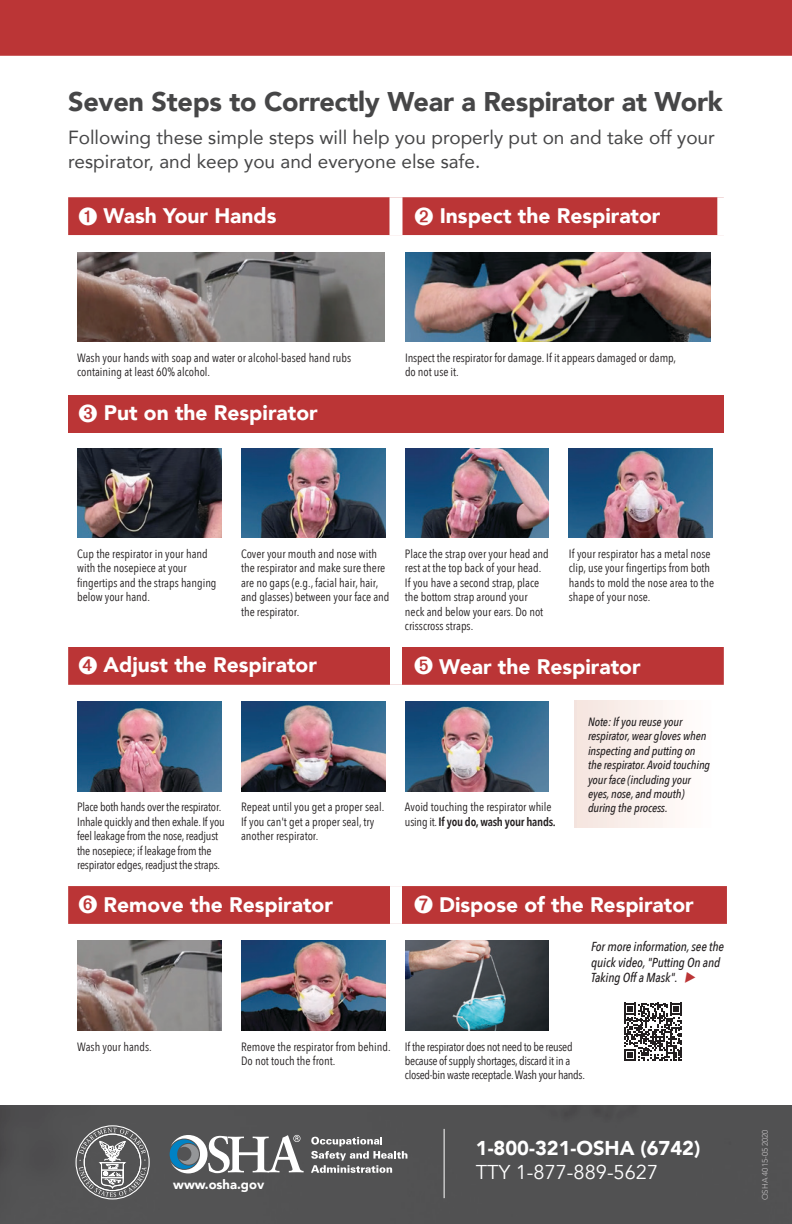
<style>
.page{position:relative;width:792px;height:1224px;background:#fff}
.page>*{position:absolute;margin:0;border:0;box-sizing:border-box;transform-origin:0 0}
.t1{font:900 27px "Avenir";letter-spacing:-.01em;color:#464647}
.t2{font:900 21px "Avenir";color:#fff}
.t3{font:900 20px/24px "Avenir";color:#fff}
.Body{font:19px/24px "Avenir";color:#464647}
.t4{font:italic 500 13px/15.6px "Avenir Next Condensed";letter-spacing:-.01em;color:#231f20}
.t5{font:900 13px "Avenir";color:#fff}
.t6{font:12px/14.4px "Avenir Next Condensed";color:#231f20}
.t7{font:12px/14.4px "Avenir Next Condensed";letter-spacing:-.02em;color:#231f20}
.t8{font:italic 500 12px/14.4px "Avenir Next Condensed";letter-spacing:-.01em;color:#231f20}
.t9{font:12px/14.4px "Avenir Next Condensed";letter-spacing:-.025em;color:#231f20}
.t10{font:300 8px "Avenir";color:#c3c1c3}
.s1{font-weight:600}
.s2{color:#bb3536}
.s3{font-weight:400}
</style>
<div class="page">
<div style="left:68px;top:197px;width:649px;height:38px;background:#bb3536"></div>
<div style="left:390px;top:197px;width:12px;height:38px;background:#fff"></div>
<img style="left:77px;top:252px;width:307px;height:90px">
<img style="left:405px;top:252px;width:306px;height:90px">
<div style="left:68px;top:395px;width:656px;height:37px;background:#bb3536"></div>
<img style="left:77px;top:448px;width:144px;height:90px">
<img style="left:241px;top:448px;width:144px;height:90px">
<img style="left:405px;top:448px;width:144px;height:90px">
<img style="left:569px;top:448px;width:144px;height:90px">
<div style="left:68px;top:647px;width:656px;height:38px;background:#bb3536"></div>
<div style="left:390px;top:647px;width:12px;height:38px;background:#fff"></div>
<img style="left:77px;top:701px;width:144px;height:90px">
<img style="left:241px;top:701px;width:144px;height:90px">
<img style="left:405px;top:701px;width:144px;height:90px">
<div style="left:68px;top:886px;width:659px;height:38px;background:#bb3536"></div>
<div style="left:390px;top:886px;width:12px;height:38px;background:#fff"></div>
<img style="left:77px;top:941px;width:144px;height:90px">
<img style="left:241px;top:941px;width:144px;height:90px">
<img style="left:405px;top:941px;width:144px;height:90px">
<div style="left:0;top:1106px;width:792px;height:118px;background:#515152"></div>
<svg style="left:311px;top:1137px;width:96px;height:36px;background:#7d7d7e"></svg>
<svg style="left:170px;top:1135px;width:134px;height:38px"></svg>
<div style="left:76px;top:1125px;width:74px;height:74px;border:1px solid #fff;border-radius:50%"></div>
<svg style="left:79px;top:1128px;width:68px;height:69px;background:#7b7b7c"></svg>
<hr style="left:444px;top:1129px;width:1px;height:69px;background:#fff">
<svg style="left:624px;top:1003px;width:58px;height:58px"></svg>
<div style="left:575px;top:700px;width:149px;height:128px;background:linear-gradient(to right,#f5e5de,#fff)"></div>
<div style="left:0;top:0;width:792px;height:56px;background:#bb3536"></div>
<h1 class="t1" style="left:68px;top:78px;width:656px">Seven Steps to Correctly Wear a Respirator at Work</h1>
<p class="Body" style="left:68px;top:124px;width:648px">Following these simple steps will help you properly put on and take off your respirator, and keep you and everyone else safe.</p>
<h2 class="t2" style="left:78px;top:197px;width:200px">➊ Wash Your Hands</h2>
<h2 class="t2" style="left:414px;top:197px;width:248px">➋ Inspect the Respirator</h2>
<p class="t6" style="left:77px;top:350px;width:276px">Wash your hands with soap and water or alcohol-based hand rubs containing at least 60% alcohol.</p>
<p class="t6" style="left:405px;top:350px;width:273px">Inspect the respirator for damage. If it appears damaged or damp, do not use it.</p>
<h2 class="t2" style="left:78px;top:395px;width:241px">➌ Put on the Respirator</h2>
<p class="t6" style="left:77px;top:546px;width:141px">Cup the respirator in your hand with the nosepiece at your fingertips and the straps hanging below your hand.</p>
<p class="t6" style="left:241px;top:546px;width:150px">Cover your mouth and nose with the respirator and make sure there are no gaps (e.g., facial hair, hair, and glasses) between your face and the respirator.</p>
<p class="t6" style="left:405px;top:546px;width:145px">Place the strap over your head and rest at the top back of your head.<br>If you have a second strap, place the bottom strap around your neck and below your ears. Do not crisscross straps.</p>
<p class="t6" style="left:569px;top:546px;width:147px">If your respirator has a metal nose clip, use your fingertips from both hands to mold the nose area to the shape of your nose.</p>
<h2 class="t2" style="left:78px;top:647px;width:241px">➍ Adjust the Respirator</h2>
<h2 class="t2" style="left:414px;top:649px;width:228px">➎ Wear the Respirator</h2>
<p class="t8" style="left:588px;top:715px;width:124px">Note: If you reuse your respirator, wear gloves when inspecting and putting on the respirator. Avoid touching your face (including your eyes, nose, and mouth) during the process.</p>
<p class="t7" style="left:77px;top:800px;width:149px">Place both hands over the respirator.<br>Inhale quickly and then exhale. If you feel leakage from the nose, readjust the nosepiece; if leakage from the respirator edges, readjust the straps.</p>
<p class="t6" style="left:241px;top:800px;width:145px">Repeat until you get a proper seal.<br>If you can't get a proper seal, try another respirator.</p>
<p class="t6" style="left:405px;top:800px;width:152px">Avoid touching the respirator while using it. <span class="s1">If you do, wash your hands.</span></p>
<h2 class="t2" style="left:78px;top:886px;width:256px">➏ Remove the Respirator</h2>
<h2 class="t2" style="left:414px;top:886px;width:282px">➐ Dispose of the Respirator</h2>
<p class="t4" style="left:591px;top:939px;width:135px">For more information, see the quick video, "Putting On and<br>Taking Off a Mask". <span class="s2">◆</span></p>
<p class="t6" style="left:77px;top:1039px;width:76px">Wash your hands.</p>
<p class="t6" style="left:241px;top:1039px;width:151px">Remove the respirator from behind.<br>Do not touch the front.</p>
<p class="t9" style="left:405px;top:1039px;width:181px">If the respirator does not need to be reused because of supply shortages, discard it in a closed-bin waste receptacle. Wash your hands.</p>
<p class="t5" style="left:173px;top:1173px;width:92px">www.osha.gov</p>
<p class="t3" style="left:476px;top:1135px;width:226px">1-800-321-OSHA (6742)<br><span class="s3">TTY 1-877-889-5627</span></p>
<p class="t10" style="left:760px;top:1200px;width:72px;rotate:-90deg">OSHA 4015-05 2020</p>
</div>
